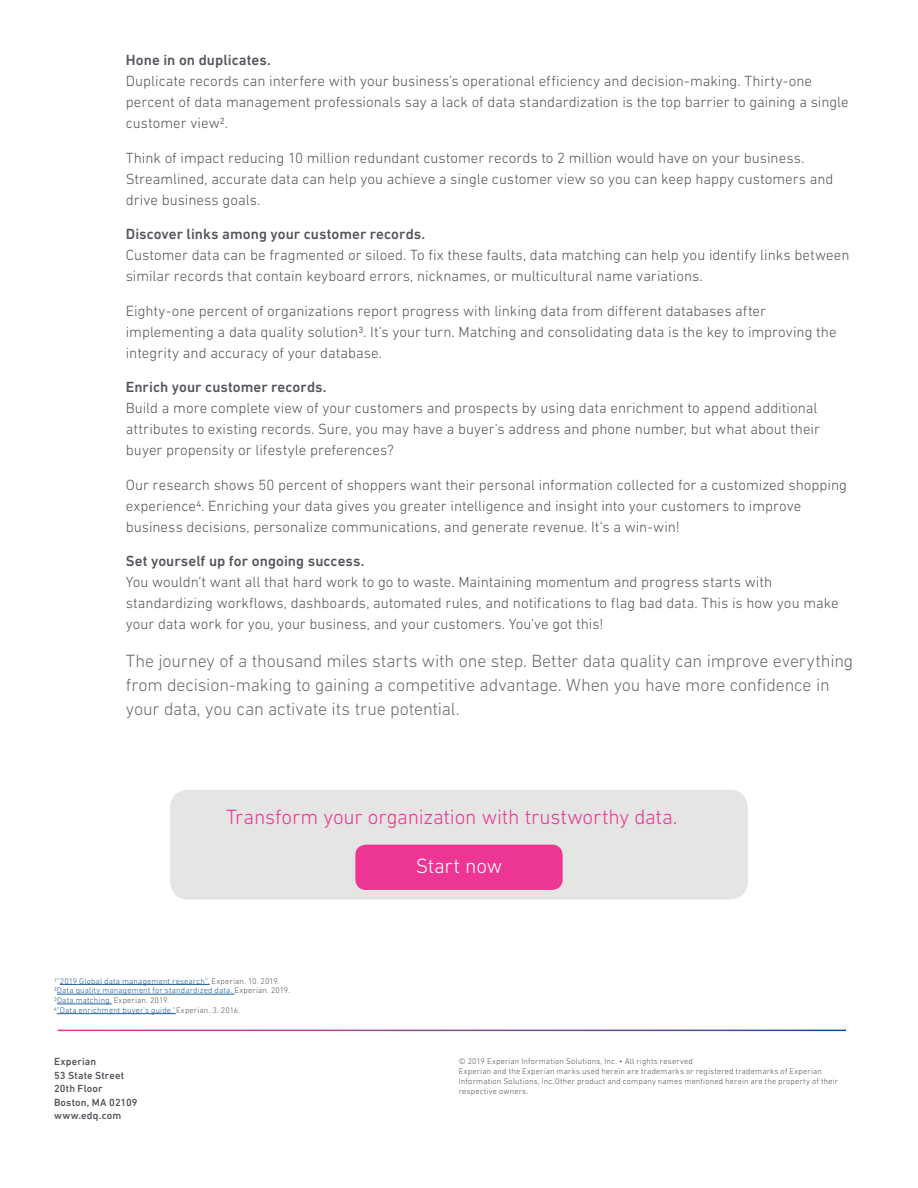
<style>
.page{position:relative;width:918px;height:1188px;background:#fff}
.page>*{position:absolute;margin:0;border:0;box-sizing:border-box;transform-origin:0 0}
.t1{font:300 21px "DIN Next W1 G";letter-spacing:-.01em;color:#ed3694}
.t2{font:300 21px "DIN Next W1 G";letter-spacing:-.01em;color:#fff}
.t3{font:300 18px/24px "DIN Next W1 G";letter-spacing:-.01em;color:#686b6f}
.t4{font:300 15px/21px "DIN Next W1 G";color:#52555b}
.t5{font:500 15px "DIN Next W1 G";letter-spacing:.005em;color:#52555b}
.t6{font:500 10.5px/13.5px "DIN Next W1 G";letter-spacing:.015em;color:#52555b}
.t7{font:300 8.25px/9.8px "DIN Next W1 G";letter-spacing:.02em;color:#52555b}
.t8{font:300 8.25px/9.8px "DIN Next W1 G";letter-spacing:.02em;color:#215e9e}
.s1{color:#52555b}
</style>
<div class="page">
<div style="left:170px;top:790px;width:578px;height:110px;background:#e5e5e4;border-radius:18px"></div>
<div style="left:355px;top:845px;width:208px;height:45px;background:#ed3694;border-radius:10px"></div>
<hr style="left:60px;top:984px;width:150px;height:1px;background:#215e9e">
<hr style="left:57px;top:994px;width:178px;height:1px;background:#215e9e">
<hr style="left:57px;top:1004px;width:55px;height:1px;background:#215e9e">
<hr style="left:57px;top:1013px;width:119px;height:1px;background:#215e9e">
<p class="t5" style="left:126px;top:51px;width:147px">Hone in on duplicates.</p>
<p class="t4" style="left:126px;top:70px;width:724px">Duplicate records can interfere with your business’s operational efficiency and decision-making. Thirty-one percent of data management professionals say a lack of data standardization is the top barrier to gaining a single customer view2.</p>
<p class="t4" style="left:126px;top:147px;width:709px">Think of impact reducing 10 million redundant customer records to 2 million would have on your business.<br>Streamlined, accurate data can help you achieve a single customer view so you can keep happy customers and drive business goals.</p>
<p class="t5" style="left:126px;top:225px;width:301px">Discover links among your customer records.</p>
<p class="t4" style="left:126px;top:244px;width:725px">Customer data can be fragmented or siloed. To fix these faults, data matching can help you identify links between similar records that contain keyboard errors, nicknames, or multicultural name variations.</p>
<p class="t4" style="left:126px;top:300px;width:712px">Eighty-one percent of organizations report progress with linking data from different databases after implementing a data quality solution3. It’s your turn. Matching and consolidating data is the key to improving the integrity and accuracy of your database.</p>
<p class="t5" style="left:126px;top:378px;width:202px">Enrich your customer records.</p>
<p class="t4" style="left:126px;top:397px;width:696px">Build a more complete view of your customers and prospects by using data enrichment to append additional attributes to existing records. Sure, you may have a buyer’s address and phone number, but what about their buyer propensity or lifestyle preferences?</p>
<p class="t4" style="left:126px;top:474px;width:723px">Our research shows 50 percent of shoppers want their personal information collected for a customized shopping experience4. Enriching your data gives you greater intelligence and insight into your customers to improve business decisions, personalize communications, and generate revenue. It’s a win-win!</p>
<p class="t5" style="left:126px;top:552px;width:240px">Set yourself up for ongoing success.</p>
<p class="t4" style="left:126px;top:571px;width:714px">You wouldn’t want all that hard work to go to waste. Maintaining momentum and progress starts with standardizing workflows, dashboards, automated rules, and notifications to flag bad data. This is how you make your data work for you, your business, and your customers. You’ve got this!</p>
<p class="t3" style="left:126px;top:648px;width:729px">The journey of a thousand miles starts with one step. Better data quality can improve everything from decision-making to gaining a competitive advantage. When you have more confidence in your data, you can activate its true potential.</p>
<h1 class="t1" style="left:226px;top:804px;width:453px">Transform your organization with trustworthy data.</h1>
<h1 class="t2" style="left:416px;top:854px;width:88px">Start now</h1>
<p class="t8" style="left:54px;top:976px;width:237px"><span class="s1">1”</span>2019 Global data management research”. <span class="s1">Experian. 10. 2019.<br>2</span>Data quality management for standardized data. <span class="s1">Experian. 2019.<br>3</span>Data matching. <span class="s1">Experian. 2019.<br>4</span>”Data enrichment buyer’s guide.”<span class="s1">Experian. 3. 2016.</span></p>
<p class="t6" style="left:54px;top:1055px;width:85px">Experian<br>53 State Street<br>20th Floor<br>Boston, MA 02109 www.edq.com</p>
<p class="t7" style="left:459px;top:1057px;width:381px">© 2019 Experian Information Solutions, Inc. • All rights reserved<br>Experian and the Experian marks used herein are trademarks or registered trademarks of Experian Information Solutions, Inc.Other product and company names mentioned herein are the property of their respective owners.</p>
</div>
